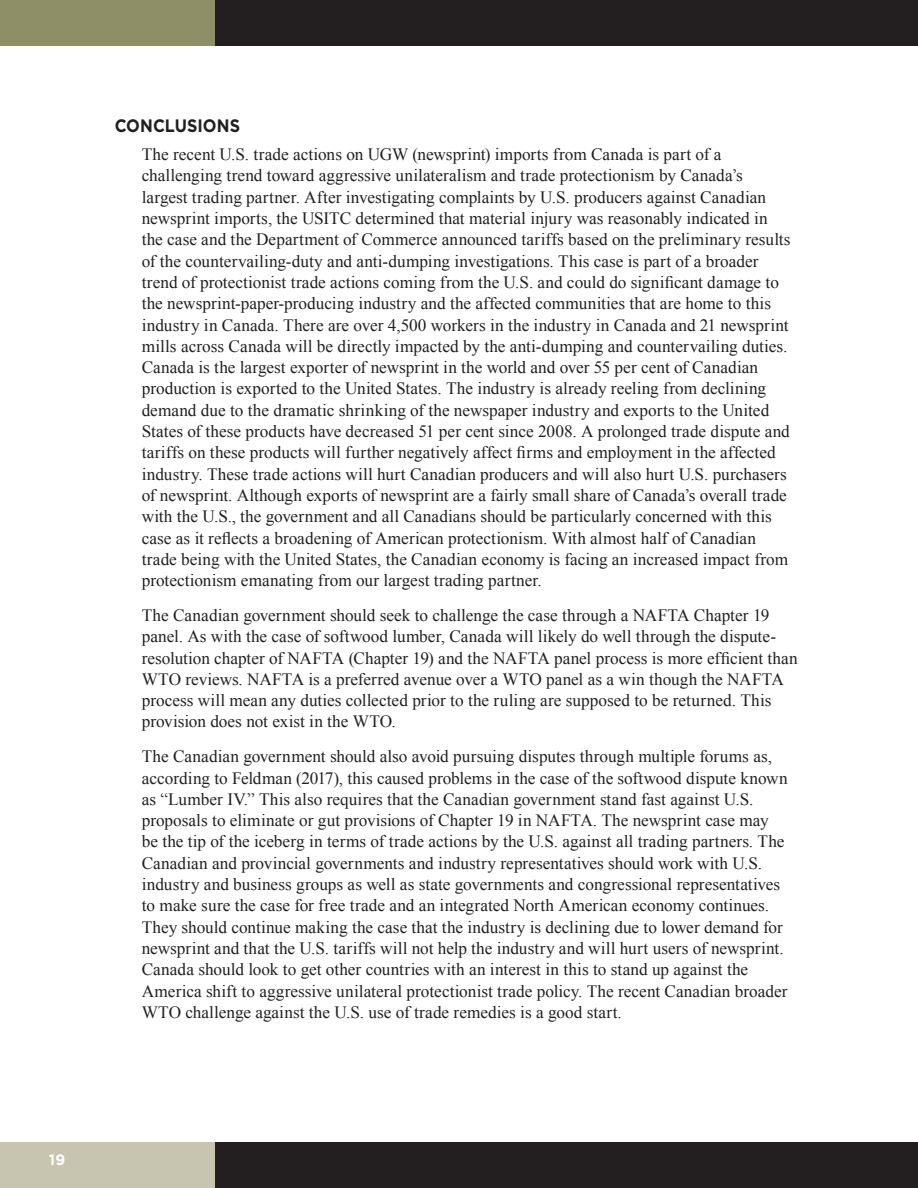
<style>
.page{position:relative;width:918px;height:1188px;background:#fff}
.page>*{position:absolute;margin:0;border:0;box-sizing:border-box;transform-origin:0 0}
.Heading_1{font:700 18px "Gotham";letter-spacing:.005em;color:#231f20;scale:.9 1}
.Body{font:17.25px/21.3px "Times New Roman";color:#231f20}
.t1{font:700 15px "Gotham";color:#fff}
</style>
<div class="page">
<div style="left:0;top:1143px;width:215px;height:45px;background:#c7c5af"></div>
<div style="left:0;top:0;width:215px;height:45px;background:#8e8f66"></div>
<div style="left:215px;top:1143px;width:703px;height:45px;background:#231f20"></div>
<div style="left:215px;top:0;width:703px;height:45px;background:#231f20"></div>
<p class="Heading_1" style="left:115px;top:114px;width:141px">CONCLUSIONS</p>
<p class="Body" style="left:142px;top:143px;width:650px">The recent U.S. trade actions on UGW (newsprint) imports from Canada is part of a challenging trend toward aggressive unilateralism and trade protectionism by Canada’s largest trading partner. After investigating complaints by U.S. producers against Canadian newsprint imports, the USITC determined that material injury was reasonably indicated in the case and the Department of Commerce announced tariffs based on the preliminary results of the countervailing-duty and anti-dumping investigations. This case is part of a broader trend of protectionist trade actions coming from the U.S. and could do significant damage to the newsprint-paper-producing industry and the affected communities that are home to this industry in Canada. There are over 4,500 workers in the industry in Canada and 21 newsprint mills across Canada will be directly impacted by the anti-dumping and countervailing duties.<br>Canada is the largest exporter of newsprint in the world and over 55 per cent of Canadian production is exported to the United States. The industry is already reeling from declining demand due to the dramatic shrinking of the newspaper industry and exports to the United States of these products have decreased 51 per cent since 2008. A prolonged trade dispute and tariffs on these products will further negatively affect firms and employment in the affected industry. These trade actions will hurt Canadian producers and will also hurt U.S. purchasers of newsprint. Although exports of newsprint are a fairly small share of Canada’s overall trade with the U.S., the government and all Canadians should be particularly concerned with this case as it reflects a broadening of American protectionism. With almost half of Canadian trade being with the United States, the Canadian economy is facing an increased impact from protectionism emanating from our largest trading partner.</p>
<p class="Body" style="left:142px;top:604px;width:657px">The Canadian government should seek to challenge the case through a NAFTA Chapter 19 panel. As with the case of softwood lumber, Canada will likely do well through the dispute&shy;resolution chapter of NAFTA (Chapter 19) and the NAFTA panel process is more efficient than WTO reviews. NAFTA is a preferred avenue over a WTO panel as a win though the NAFTA process will mean any duties collected prior to the ruling are supposed to be returned. This provision does not exist in the WTO.</p>
<p class="Body" style="left:142px;top:746px;width:648px">The Canadian government should also avoid pursuing disputes through multiple forums as, according to Feldman (2017), this caused problems in the case of the softwood dispute known as “Lumber IV.” This also requires that the Canadian government stand fast against U.S. proposals to eliminate or gut provisions of Chapter 19 in NAFTA. The newsprint case may be the tip of the iceberg in terms of trade actions by the U.S. against all trading partners. The Canadian and provincial governments and industry representatives should work with U.S. industry and business groups as well as state governments and congressional representatives to make sure the case for free trade and an integrated North American economy continues.<br>They should continue making the case that the industry is declining due to lower demand for newsprint and that the U.S. tariffs will not help the industry and will hurt users of newsprint.<br>Canada should look to get other countries with an interest in this to stand up against the America shift to aggressive unilateral protectionist trade policy. The recent Canadian broader WTO challenge against the U.S. use of trade remedies is a good start.</p>
<p class="t1" style="left:49px;top:1150px;width:18px">19</p>
</div>
